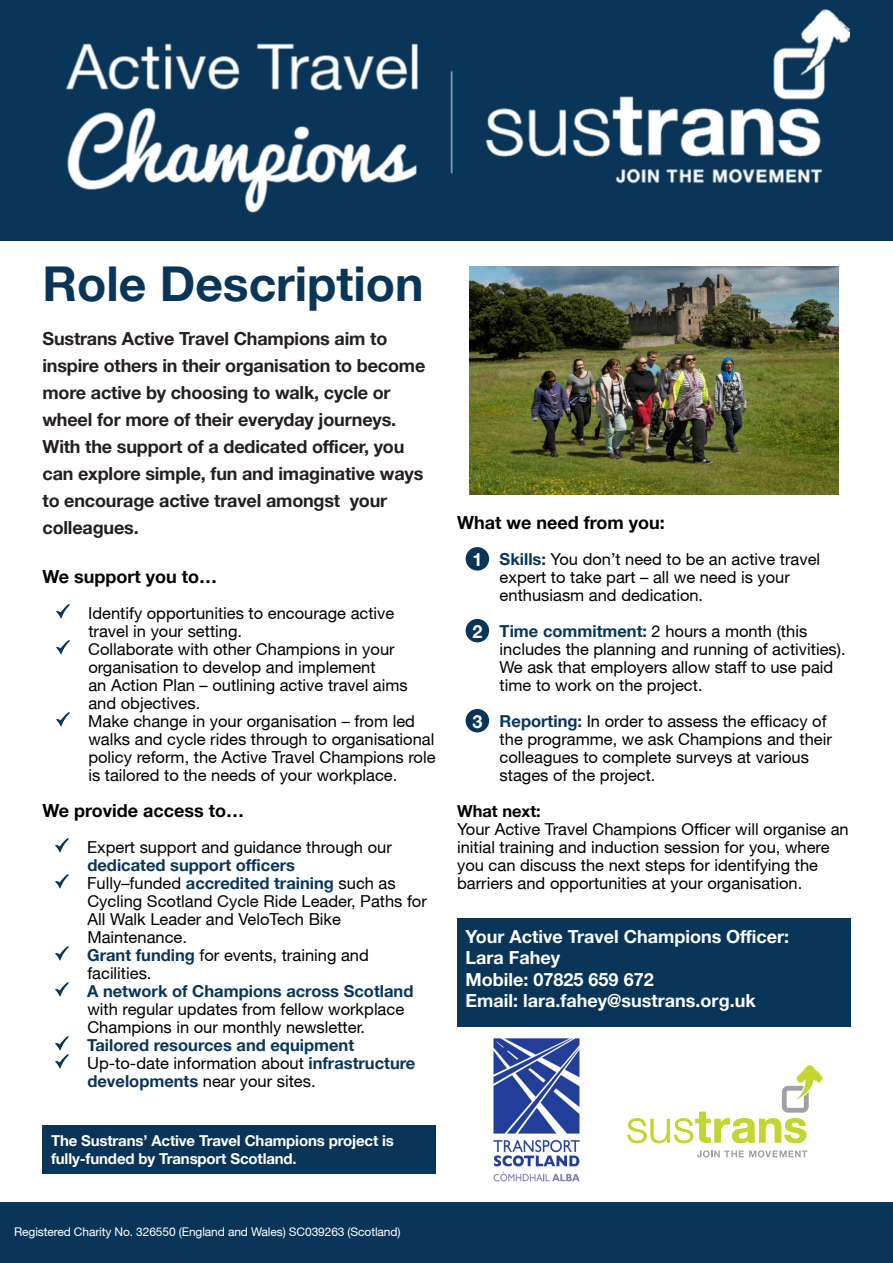
<style>
.page{position:relative;width:893px;height:1263px;background:#fff}
.page>*{position:absolute;margin:0;border:0;box-sizing:border-box;transform-origin:0 0}
.Cover_Header{font:700 48px "Helvetica Neue";color:#093559}
.Cover_Header-2{font:700 18px/27px "Helvetica Neue";letter-spacing:-.01em;color:#231f20}
.Intro_Par_Standfirst{font:700 18px "Helvetica Neue";color:#fff}
.Intro_Par_Standfirst-2{font:700 18px "Helvetica Neue";color:#000}
.Main_body{font:16.5px/18px "Helvetica Neue";color:#000}
.Main_bold_colour{font:16.5px/18px "Helvetica Neue";color:#000}
.Intro_Par_Standfirst-3{font:16.5px/18px "Helvetica Neue";color:#000}
.Main_body-2{font:700 16.5px "Helvetica Neue";color:#093559}
.Intro_Par_Standfirst-4{font:700 16.5px "Helvetica Neue";color:#000}
.Cover_Header-3{font:700 15px/18px "Helvetica Neue";letter-spacing:-.01em;color:#fff}
.t1{font:12px "Helvetica Neue";letter-spacing:-.01em;color:#fff}
.s1{font-weight:700;color:#093559}
</style>
<div class="page">
<img style="left:469px;top:266px;width:369px;height:229px">
<div style="left:466px;top:547px;width:23px;height:24px;background:#093559;border-radius:50%"></div>
<div style="left:457px;top:918px;width:393px;height:108px;background:#093559"></div>
<div style="left:0;top:0;width:893px;height:241px;background:#093559"></div>
<svg style="left:56px;top:604px;width:14px;height:14px"></svg>
<svg style="left:56px;top:640px;width:14px;height:14px"></svg>
<svg style="left:56px;top:712px;width:14px;height:14px"></svg>
<svg style="left:55px;top:838px;width:14px;height:14px"></svg>
<svg style="left:55px;top:874px;width:14px;height:14px"></svg>
<svg style="left:55px;top:946px;width:14px;height:14px"></svg>
<svg style="left:55px;top:982px;width:14px;height:14px"></svg>
<svg style="left:55px;top:1036px;width:14px;height:32px"></svg>
<div style="left:43px;top:1125px;width:393px;height:49px;background:#093559"></div>
<svg style="left:697px;top:1150px;width:110px;height:7px"></svg>
<svg style="left:627px;top:1065px;width:195px;height:78px"></svg>
<div style="left:466px;top:619px;width:23px;height:23px;background:#093559;border-radius:50%"></div>
<div style="left:0;top:1202px;width:893px;height:61px;background:#093559"></div>
<div style="left:466px;top:709px;width:23px;height:23px;background:#093559;border-radius:50%"></div>
<img style="left:65px;top:10px;width:784px;height:203px">
<img style="left:493px;top:1038px;width:87px;height:144px">
<p class="Cover_Header" style="left:43px;top:254px;width:383px">Role Description</p>
<p class="Cover_Header-2" style="left:43px;top:325px;width:384px">Sustrans Active Travel Champions aim to inspire others in their organisation to become more active by choosing to walk, cycle or wheel for more of their everyday journeys.<br>With the support of a dedicated officer, you can explore simple, fun and imaginative ways to encourage active travel amongst your colleagues.</p>
<p class="Intro_Par_Standfirst-2" style="left:43px;top:565px;width:176px">We support you to…</p>
<p class="Intro_Par_Standfirst-3" style="left:88px;top:603px;width:308px">Identify opportunities to encourage active travel in your setting.</p>
<p class="Intro_Par_Standfirst-3" style="left:88px;top:639px;width:308px">Collaborate with other Champions in your</p>
<p class="Intro_Par_Standfirst-3" style="left:88px;top:657px;width:321px">organisation to develop and implement<br>an Action Plan – outlining active travel aims and objectives.</p>
<p class="Intro_Par_Standfirst-3" style="left:88px;top:711px;width:349px">Make change in your organisation – from led walks and cycle rides through to organisational policy reform, the Active Travel Champions role is tailored to the needs of your workplace.</p>
<p class="Intro_Par_Standfirst-2" style="left:43px;top:799px;width:203px">We provide access to…</p>
<p class="Main_body" style="left:87px;top:837px;width:306px">Expert support and guidance through our <span class="s1">dedicated support officers</span></p>
<p class="Main_body" style="left:87px;top:873px;width:341px">Fully–funded <span class="s1">accredited training</span> such as<br>Cycling Scotland Cycle Ride Leader, Paths for<br>All Walk Leader and VeloTech Bike</p>
<p class="Main_body" style="left:87px;top:927px;width:101px">Maintenance.</p>
<p class="Main_body" style="left:87px;top:945px;width:283px"><span class="s1">Grant funding</span> for events, training and facilities.</p>
<p class="Main_body" style="left:87px;top:981px;width:328px"><span class="s1">A network of Champions across Scotland </span>with regular updates from fellow workplace<br>Champions in our monthly newsletter.</p>
<p class="Main_body-2" style="left:87px;top:1034px;width:268px">Tailored resources and equipment</p>
<p class="Main_body" style="left:87px;top:1053px;width:330px">Up-to-date information about <span class="s1">infrastructure developments</span> near your sites.</p>
<p class="Cover_Header-3" style="left:51px;top:1131px;width:344px">The Sustrans’ Active Travel Champions project is fully-funded by Transport Scotland.</p>
<p class="Intro_Par_Standfirst-2" style="left:457px;top:511px;width:209px">What we need from you:</p>
<p class="Main_bold_colour" style="left:500px;top:549px;width:322px"><span class="s1">Skills:</span> You don’t need to be an active travel expert to take part – all we need is your enthusiasm and dedication.</p>
<p class="Main_bold_colour" style="left:500px;top:621px;width:347px"><span class="s1">Time commitment:</span> 2 hours a month (this includes the planning and running of activities).<br>We ask that employers allow staff to use paid time to work on the project.</p>
<p class="Main_bold_colour" style="left:500px;top:711px;width:334px"><span class="s1">Reporting:</span> In order to assess the efficacy of the programme, we ask Champions and their colleagues to complete surveys at various stages of the project.</p>
<p class="Intro_Par_Standfirst-4" style="left:457px;top:800px;width:85px">What next:</p>
<p class="Main_body" style="left:457px;top:819px;width:393px">Your Active Travel Champions Officer will organise an initial training and induction session for you, where you can discuss the next steps for identifying the barriers and opportunities at your organisation.</p>
<p class="Intro_Par_Standfirst" style="left:472px;top:548px;width:12px">1</p>
<p class="Intro_Par_Standfirst" style="left:472px;top:620px;width:12px">2</p>
<p class="Intro_Par_Standfirst" style="left:472px;top:710px;width:12px">3</p>
<p class="Intro_Par_Standfirst" style="left:466px;top:925px;width:325px">Your Active Travel Champions Officer:</p>
<p class="Intro_Par_Standfirst" style="left:466px;top:947px;width:96px">Lara Fahey</p>
<p class="Intro_Par_Standfirst" style="left:466px;top:968px;width:190px">Mobile: 07825 659 672</p>
<p class="Intro_Par_Standfirst" style="left:466px;top:990px;width:292px">Email: lara.fahey@sustrans.org.uk</p>
<p class="t1" style="left:14px;top:1225px;width:388px">Registered Charity No. 326550 (England and Wales) SC039263 (Scotland)</p>
</div>
